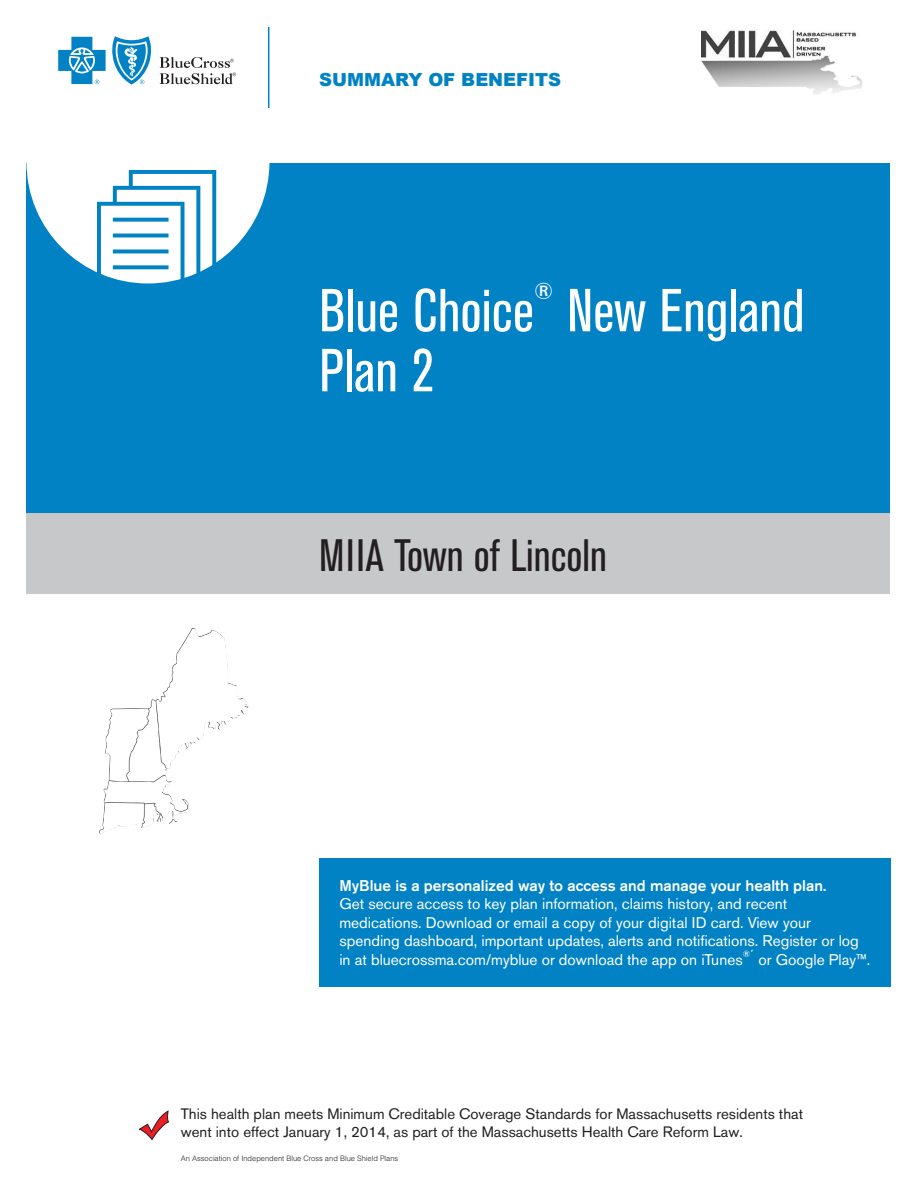
<style>
.page{position:relative;width:918px;height:1188px;background:#fff}
.page>*{position:absolute;margin:0;border:0;box-sizing:border-box;transform-origin:0 0}
.Plan_Name{font:condensed 60px "Akzidenz Grotesk BE";color:#fff}
.Account_Name{font:condensed 45px "Akzidenz Grotesk BE";color:#231f20}
.Plan_Name-2{font:condensed 22.95px "Akzidenz Grotesk BE";color:#fff}
.t1{font:900 18px "Arial";color:#0082c5}
.t2{font:15.3px/18.5px "Akzidenz Grotesk BE";color:#fff}
.t3{font:500 15.3px "Akzidenz Grotesk BE";color:#fff}
.t4{font:15px/18px "Akzidenz Grotesk BE";color:#231f20}
.t5{font:300 7.5px "Helvetica";color:#231f20}
</style>
<div class="page">
<hr style="left:268px;top:27px;width:1px;height:81px;background:#0082c5">
<svg style="left:58px;top:36px;width:94px;height:49px"></svg>
<svg style="left:160px;top:57px;width:76px;height:27px"></svg>
<div style="left:26px;top:164px;width:864px;height:430px;background:#c7c8ca"></div>
<div style="left:26px;top:164px;width:864px;height:349px;background:#0082c5"></div>
<svg style="left:26px;top:163px;width:243px;height:121px"></svg>
<svg style="left:186px;top:628px;width:6px;height:10px"></svg>
<svg style="left:139px;top:1111px;width:30px;height:29px"></svg>
<div style="left:319px;top:858px;width:571px;height:129px;background:#0082c5"></div>
<img style="left:701px;top:30px;width:162px;height:64px">
<p class="t1" style="left:319px;top:67px;width:244px">SUMMARY OF BENEFITS</p>
<p class="Plan_Name" style="left:319px;top:277px;width:216px">Blue Choice</p>
<p class="Plan_Name-2" style="left:534px;top:279px;width:21px">®</p>
<p class="Plan_Name" style="left:567px;top:277px;width:239px">New England</p>
<p class="Plan_Name" style="left:319px;top:337px;width:117px">Plan 2</p>
<p class="Account_Name" style="left:319px;top:530px;width:289px">MIIA Town of Lincoln</p>
<p class="t3" style="left:339px;top:876px;width:488px">MyBlue is a personalized way to access and manage your health plan.</p>
<p class="t2" style="left:339px;top:895px;width:532px">Get secure access to key plan information, claims history, and recent medications. Download or email a copy of your digital ID card. View your spending dashboard, important updates, alerts and notifications. Register or log in at bluecrossma.com/myblue or download the app on iTunes<sup>®</sup>´ or Google Play™.</p>
<p class="t4" style="left:181px;top:1105px;width:624px">This health plan meets Minimum Creditable Coverage Standards for Massachusetts residents that went into effect January 1, 2014, as part of the Massachusetts Health Care Reform Law.</p>
<p class="t5" style="left:181px;top:1154px;width:219px">An Association of Independent Blue Cross and Blue Shield Plans</p>
</div>
